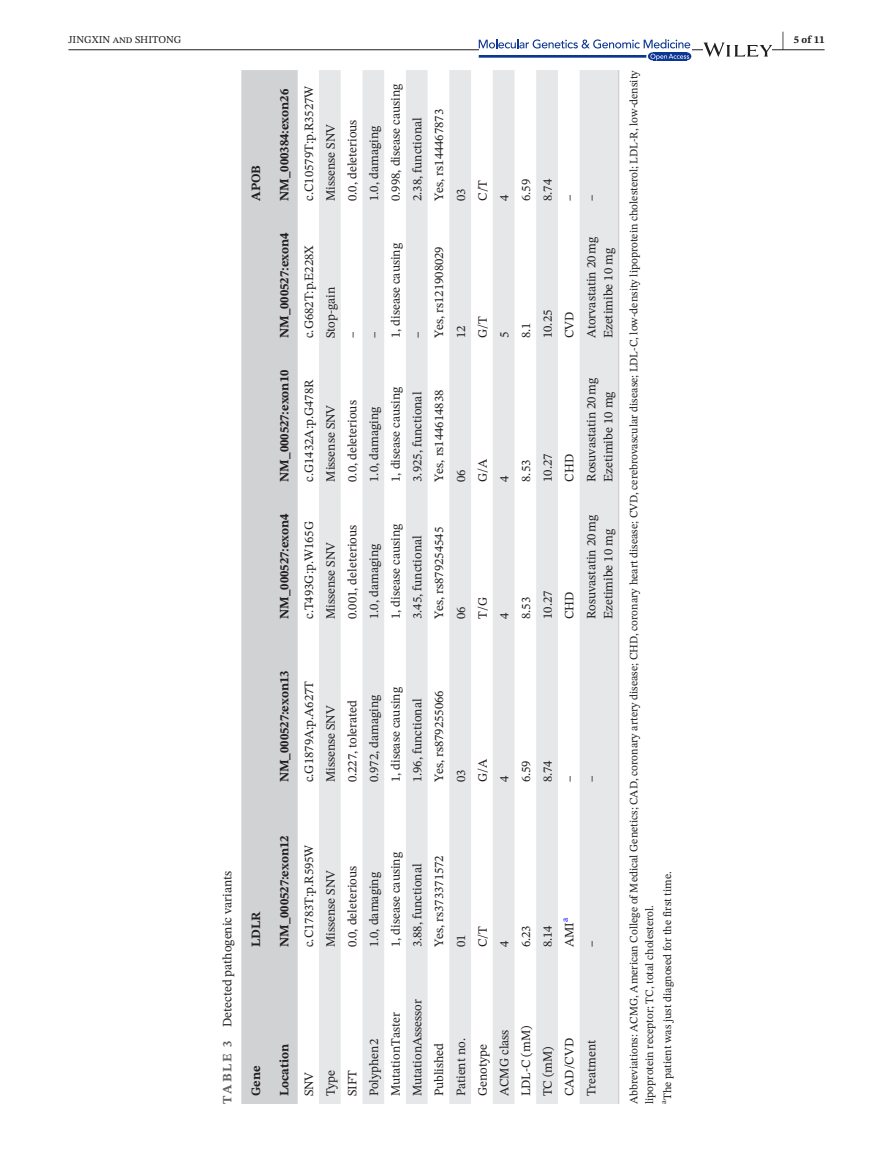
<style>
.page{position:relative;width:893px;height:1174px;background:#fff}
.page>*{position:absolute;margin:0;border:0;box-sizing:border-box;transform-origin:0 0}
.t1{font:700 21px "STIX Two Text";color:#231f20;scale:.42 1}
.t2{font:12.75px/17.2px "STIX Two Text";color:#231f20}
.t3{font:700 12.75px "STIX Two Text";color:#231f20}
.t4{font:11.25px/15.8px "STIX Two Text";color:#231f20}
.t5{font:10.5px "STIX Two Text";color:#231f20}
.t6{font:700 10.5px "STIX Two Text";color:#231f20}
.t7{font:7.8px "STIX Two Text";color:#231f20}
.s1{font-weight:700;color:#636366}
</style>
<div class="page">
<hr style="left:68px;top:49px;width:756px;height:1px;background:#231f20">
<svg style="left:479px;top:39px;width:211px;height:21px"></svg>
<svg style="left:703px;top:43px;width:69px;height:14px"></svg>
<div style="left:241px;top:70px;width:57px;height:1034px;background:#d1d2d4"></div>
<svg style="left:319px;top:70px;width:299px;height:1034px;fill:#e6e7e9"></svg>
<hr style="left:618px;top:954px;width:1px;height:150px;background:#d1d2d4">
<hr style="left:618px;top:790px;width:1px;height:164px;background:#d1d2d4">
<hr style="left:618px;top:626px;width:1px;height:164px;background:#d1d2d4">
<hr style="left:618px;top:489px;width:1px;height:137px;background:#d1d2d4">
<hr style="left:618px;top:346px;width:1px;height:143px;background:#d1d2d4">
<hr style="left:618px;top:208px;width:1px;height:138px;background:#d1d2d4">
<hr style="left:618px;top:70px;width:1px;height:138px;background:#d1d2d4">
<h1 class="t1" style="left:782px;top:24px;width:8px">|</h1>
<p class="t5" style="left:68px;top:32px;width:115px">JINGXIN and SHITONG</p>
<p class="t6" style="left:794px;top:32px;width:32px">5 of 11</p>
<p class="t3" style="left:247px;top:201px;width:37px;rotate:-90deg">APOB</p>
<p class="t2" style="left:219px;top:1104px;width:235px;rotate:-90deg"><span class="s1">TABLE 3</span> Detected pathogenic variants</p>
<p class="t3" style="left:247px;top:947px;width:37px;rotate:-90deg">LDLR</p>
<p class="t3" style="left:247px;top:1096px;width:32px;rotate:-90deg">Gene</p>
<p class="t3" style="left:275px;top:201px;width:113px;rotate:-90deg">NM_000384:exon26</p>
<p class="t3" style="left:275px;top:338px;width:107px;rotate:-90deg">NM_000527:exon4</p>
<p class="t3" style="left:275px;top:482px;width:113px;rotate:-90deg">NM_000527:exon10</p>
<p class="t3" style="left:275px;top:619px;width:107px;rotate:-90deg">NM_000527:exon4</p>
<p class="t3" style="left:275px;top:782px;width:113px;rotate:-90deg">NM_000527:exon13</p>
<p class="t3" style="left:275px;top:947px;width:113px;rotate:-90deg">NM_000527:exon12</p>
<p class="t3" style="left:275px;top:1096px;width:54px;rotate:-90deg">Location</p>
<p class="t2" style="left:300px;top:201px;width:117px;rotate:-90deg">c.C10579T:p.R3527W</p>
<p class="t2" style="left:322px;top:201px;width:79px;rotate:-90deg">Missense SNV</p>
<p class="t2" style="left:344px;top:201px;width:83px;rotate:-90deg">0.0, deleterious</p>
<p class="t2" style="left:365px;top:201px;width:77px;rotate:-90deg">1.0, damaging</p>
<p class="t2" style="left:387px;top:201px;width:119px;rotate:-90deg">0.998, disease causing</p>
<p class="t2" style="left:409px;top:201px;width:85px;rotate:-90deg">2.38, functional</p>
<p class="t2" style="left:430px;top:201px;width:94px;rotate:-90deg">Yes, rs144467873</p>
<p class="t2" style="left:452px;top:201px;width:14px;rotate:-90deg">03</p>
<p class="t2" style="left:474px;top:201px;width:23px;rotate:-90deg">C/T</p>
<p class="t2" style="left:496px;top:201px;width:8px;rotate:-90deg">4</p>
<p class="t2" style="left:517px;top:201px;width:24px;rotate:-90deg">6.59</p>
<p class="t2" style="left:539px;top:201px;width:24px;rotate:-90deg">8.74</p>
<p class="t2" style="left:561px;top:201px;width:8px;rotate:-90deg">–</p>
<p class="t2" style="left:582px;top:201px;width:8px;rotate:-90deg">–</p>
<p class="t2" style="left:300px;top:338px;width:95px;rotate:-90deg">c.G682T:p.E228X</p>
<p class="t2" style="left:322px;top:338px;width:53px;rotate:-90deg">Stop-gain</p>
<p class="t2" style="left:344px;top:338px;width:8px;rotate:-90deg">–</p>
<p class="t2" style="left:365px;top:338px;width:8px;rotate:-90deg">–</p>
<p class="t2" style="left:387px;top:338px;width:97px;rotate:-90deg">1, disease causing</p>
<p class="t2" style="left:409px;top:338px;width:8px;rotate:-90deg">–</p>
<p class="t2" style="left:430px;top:338px;width:94px;rotate:-90deg">Yes, rs121908029</p>
<p class="t2" style="left:452px;top:338px;width:14px;rotate:-90deg">12</p>
<p class="t2" style="left:474px;top:338px;width:23px;rotate:-90deg">G/T</p>
<p class="t2" style="left:496px;top:338px;width:8px;rotate:-90deg">5</p>
<p class="t2" style="left:517px;top:338px;width:17px;rotate:-90deg">8.1</p>
<p class="t2" style="left:539px;top:338px;width:30px;rotate:-90deg">10.25</p>
<p class="t2" style="left:561px;top:338px;width:28px;rotate:-90deg">CVD</p>
<p class="t2" style="left:582px;top:338px;width:103px;rotate:-90deg">Atorvastatin 20mg<br>Ezetimibe 10 mg</p>
<p class="t2" style="left:300px;top:482px;width:104px;rotate:-90deg">c.G1432A:p.G478R</p>
<p class="t2" style="left:322px;top:482px;width:79px;rotate:-90deg">Missense SNV</p>
<p class="t2" style="left:344px;top:482px;width:83px;rotate:-90deg">0.0, deleterious</p>
<p class="t2" style="left:365px;top:482px;width:77px;rotate:-90deg">1.0, damaging</p>
<p class="t2" style="left:387px;top:482px;width:97px;rotate:-90deg">1, disease causing</p>
<p class="t2" style="left:409px;top:482px;width:91px;rotate:-90deg">3.925, functional</p>
<p class="t2" style="left:430px;top:482px;width:94px;rotate:-90deg">Yes, rs144614838</p>
<p class="t2" style="left:452px;top:482px;width:14px;rotate:-90deg">06</p>
<p class="t2" style="left:474px;top:482px;width:25px;rotate:-90deg">G/A</p>
<p class="t2" style="left:496px;top:482px;width:8px;rotate:-90deg">4</p>
<p class="t2" style="left:300px;top:619px;width:99px;rotate:-90deg">c.T493G:p.W165G</p>
<p class="t2" style="left:322px;top:619px;width:79px;rotate:-90deg">Missense SNV</p>
<p class="t2" style="left:344px;top:619px;width:96px;rotate:-90deg">0.001, deleterious</p>
<p class="t2" style="left:365px;top:619px;width:77px;rotate:-90deg">1.0, damaging</p>
<p class="t2" style="left:387px;top:619px;width:97px;rotate:-90deg">1, disease causing</p>
<p class="t2" style="left:409px;top:619px;width:85px;rotate:-90deg">3.45, functional</p>
<p class="t2" style="left:430px;top:619px;width:94px;rotate:-90deg">Yes, rs879254545</p>
<p class="t2" style="left:452px;top:619px;width:14px;rotate:-90deg">06</p>
<p class="t2" style="left:474px;top:619px;width:23px;rotate:-90deg">T/G</p>
<p class="t2" style="left:496px;top:619px;width:8px;rotate:-90deg">4</p>
<p class="t2" style="left:517px;top:482px;width:24px;rotate:-90deg">8.53</p>
<p class="t2" style="left:539px;top:482px;width:30px;rotate:-90deg">10.27</p>
<p class="t2" style="left:561px;top:482px;width:29px;rotate:-90deg">CHD</p>
<p class="t2" style="left:582px;top:482px;width:105px;rotate:-90deg">Rosuvastatin 20mg<br>Ezetimibe 10 mg</p>
<p class="t2" style="left:517px;top:619px;width:24px;rotate:-90deg">8.53</p>
<p class="t2" style="left:539px;top:619px;width:30px;rotate:-90deg">10.27</p>
<p class="t2" style="left:561px;top:619px;width:29px;rotate:-90deg">CHD</p>
<p class="t2" style="left:582px;top:619px;width:105px;rotate:-90deg">Rosuvastatin 20mg<br>Ezetimibe 10 mg</p>
<p class="t2" style="left:300px;top:782px;width:103px;rotate:-90deg">c.G1879A:p.A627T</p>
<p class="t2" style="left:322px;top:782px;width:79px;rotate:-90deg">Missense SNV</p>
<p class="t2" style="left:344px;top:782px;width:84px;rotate:-90deg">0.227, tolerated</p>
<p class="t2" style="left:365px;top:782px;width:89px;rotate:-90deg">0.972, damaging</p>
<p class="t2" style="left:387px;top:782px;width:97px;rotate:-90deg">1, disease causing</p>
<p class="t2" style="left:409px;top:782px;width:85px;rotate:-90deg">1.96, functional</p>
<p class="t2" style="left:430px;top:782px;width:94px;rotate:-90deg">Yes, rs879255066</p>
<p class="t2" style="left:452px;top:782px;width:14px;rotate:-90deg">03</p>
<p class="t2" style="left:474px;top:782px;width:25px;rotate:-90deg">G/A</p>
<p class="t2" style="left:496px;top:782px;width:8px;rotate:-90deg">4</p>
<p class="t2" style="left:517px;top:782px;width:24px;rotate:-90deg">6.59</p>
<p class="t2" style="left:539px;top:782px;width:24px;rotate:-90deg">8.74</p>
<p class="t2" style="left:561px;top:782px;width:8px;rotate:-90deg">–</p>
<p class="t2" style="left:582px;top:782px;width:8px;rotate:-90deg">–</p>
<p class="t2" style="left:300px;top:947px;width:104px;rotate:-90deg">c.C1783T:p.R595W</p>
<p class="t2" style="left:322px;top:947px;width:79px;rotate:-90deg">Missense SNV</p>
<p class="t2" style="left:344px;top:947px;width:83px;rotate:-90deg">0.0, deleterious</p>
<p class="t2" style="left:365px;top:947px;width:77px;rotate:-90deg">1.0, damaging</p>
<p class="t2" style="left:387px;top:947px;width:97px;rotate:-90deg">1, disease causing</p>
<p class="t2" style="left:409px;top:947px;width:85px;rotate:-90deg">3.88, functional</p>
<p class="t2" style="left:430px;top:947px;width:94px;rotate:-90deg">Yes, rs373371572</p>
<p class="t2" style="left:452px;top:947px;width:14px;rotate:-90deg">01</p>
<p class="t2" style="left:474px;top:947px;width:23px;rotate:-90deg">C/T</p>
<p class="t2" style="left:496px;top:947px;width:8px;rotate:-90deg">4</p>
<p class="t2" style="left:517px;top:947px;width:24px;rotate:-90deg">6.23</p>
<p class="t2" style="left:539px;top:947px;width:24px;rotate:-90deg">8.14</p>
<p class="t2" style="left:561px;top:947px;width:31px;rotate:-90deg">AMI<sup>a</sup></p>
<p class="t2" style="left:582px;top:947px;width:8px;rotate:-90deg">–</p>
<p class="t2" style="left:300px;top:1096px;width:26px;rotate:-90deg">SNV</p>
<p class="t2" style="left:322px;top:1096px;width:28px;rotate:-90deg">Type</p>
<p class="t2" style="left:344px;top:1096px;width:28px;rotate:-90deg">SIFT</p>
<p class="t2" style="left:365px;top:1096px;width:59px;rotate:-90deg">Polyphen2</p>
<p class="t2" style="left:387px;top:1096px;width:85px;rotate:-90deg">MutationTaster</p>
<p class="t2" style="left:409px;top:1096px;width:98px;rotate:-90deg">MutationAssessor</p>
<p class="t2" style="left:430px;top:1096px;width:55px;rotate:-90deg">Published</p>
<p class="t2" style="left:452px;top:1096px;width:60px;rotate:-90deg">Patient no.</p>
<p class="t2" style="left:474px;top:1096px;width:53px;rotate:-90deg">Genotype</p>
<p class="t2" style="left:496px;top:1096px;width:68px;rotate:-90deg">ACMG class</p>
<p class="t2" style="left:517px;top:1096px;width:72px;rotate:-90deg">LDL-C (mM)</p>
<p class="t2" style="left:539px;top:1096px;width:52px;rotate:-90deg">TC (mM)</p>
<p class="t2" style="left:561px;top:1096px;width:60px;rotate:-90deg">CAD/CVD</p>
<p class="t2" style="left:582px;top:1096px;width:58px;rotate:-90deg">Treatment</p>
<p class="t4" style="left:626px;top:1104px;width:1035px;rotate:-90deg">Abbreviations: ACMG, American College of Medical Genetics; CAD, coronary artery disease; CHD, coronary heart disease; CVD, cerebrovascular disease; LDL-C, low-density lipoprotein cholesterol; LDL-R, low-density lipoprotein receptor; TC, total cholesterol.</p>
<p class="t4" style="left:659px;top:1100px;width:230px;rotate:-90deg">The patient was just diagnosed for the first time.</p>
<p class="t7" style="left:658px;top:1104px;width:5px;rotate:-90deg">a</p>
</div>
